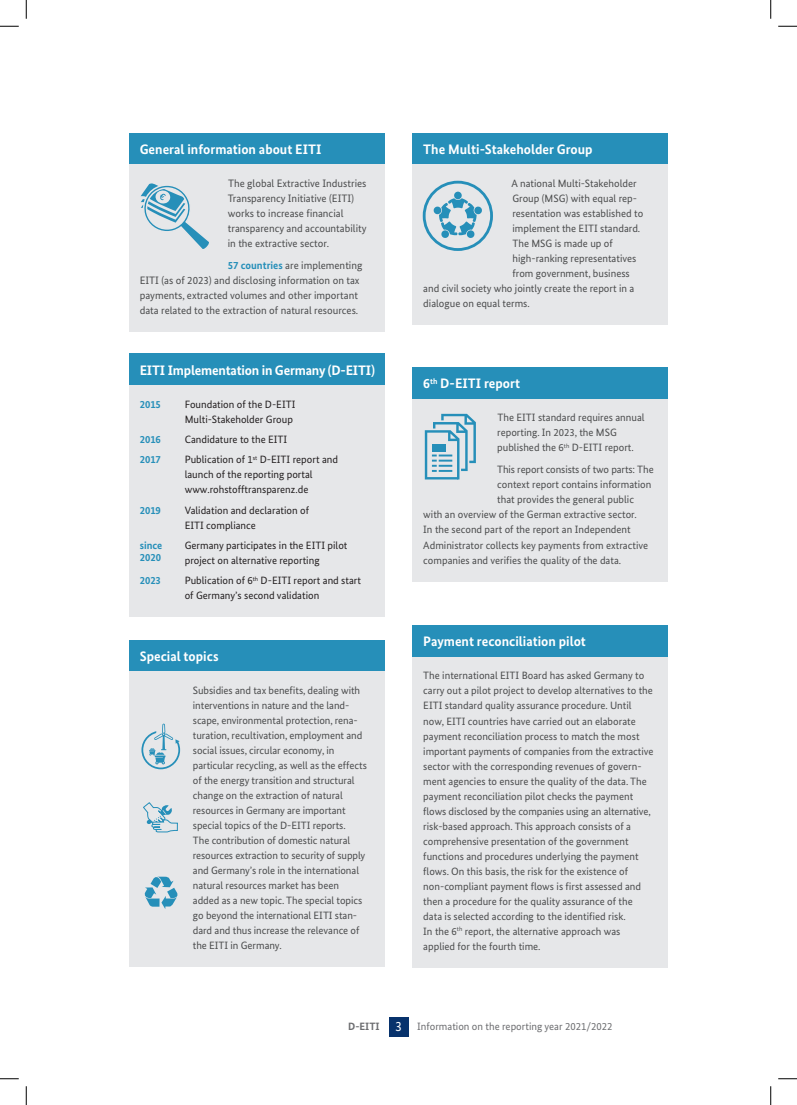
<style>
.page{position:relative;width:797px;height:1105px;background:#fff}
.page>*{position:absolute;margin:0;border:0;box-sizing:border-box;transform-origin:0 0}
.t1{font:700 13.75px "Bundes Sans";color:#fff}
.t2{font:10.75px/15px "Bundes Sans";color:#4b4c4d}
.t3{font:10.62px/15px "Bundes Sans";color:#4b4c4d}
.t4{font:10.62px/15px "Bundes Sans";color:#231f20}
.t5{font:10.62px "Bundes Sans";color:#6c6d70}
.t6{font:700 10.62px/12.5px "Bundes Sans";color:#268fb9}
.s1{font-weight:700;color:#268fb9}
.s2{font-weight:700}
.s3{font-size:13.75px;color:#fff}
</style>
<div class="page">
<div style="left:389px;top:1017px;width:19px;height:20px;background:#07326c"></div>
<div style="left:129px;top:133px;width:255px;height:31px;background:#268fb9"></div>
<div style="left:129px;top:164px;width:255px;height:168px;background:#e6e7e9"></div>
<svg style="left:141px;top:183px;width:68px;height:66px"></svg>
<div style="left:412px;top:367px;width:256px;height:32px;background:#268fb9"></div>
<div style="left:412px;top:399px;width:256px;height:182px;background:#e6e7e9"></div>
<svg style="left:425px;top:414px;width:51px;height:65px"></svg>
<div style="left:432px;top:445px;width:13px;height:7px;background:#268fb9"></div>
<div style="left:412px;top:133px;width:256px;height:31px;background:#268fb9"></div>
<div style="left:412px;top:164px;width:256px;height:161px;background:#e6e7e9"></div>
<svg style="left:423px;top:181px;width:70px;height:70px"></svg>
<div style="left:129px;top:353px;width:255px;height:32px;background:#268fb9"></div>
<div style="left:129px;top:385px;width:255px;height:232px;background:#e6e7e9"></div>
<div style="left:412px;top:625px;width:256px;height:32px;background:#268fb9"></div>
<div style="left:412px;top:657px;width:256px;height:310px;background:#e6e7e9"></div>
<div style="left:129px;top:640px;width:255px;height:32px;background:#268fb9"></div>
<div style="left:129px;top:672px;width:255px;height:295px;background:#e6e7e9"></div>
<svg style="left:143px;top:802px;width:35px;height:31px"></svg>
<svg style="left:144px;top:876px;width:34px;height:33px"></svg>
<div style="left:141px;top:731px;width:39px;height:38px;border:2px solid #268fb9;border-radius:50%"></div>
<svg style="left:149px;top:724px;width:31px;height:41px"></svg>
<svg style="left:0;top:25px;width:19px;height:2px"></svg>
<svg style="left:778px;top:25px;width:19px;height:2px"></svg>
<svg style="left:0;top:1078px;width:19px;height:1px"></svg>
<svg style="left:778px;top:1078px;width:19px;height:1px"></svg>
<svg style="left:25px;top:0;width:2px;height:19px"></svg>
<svg style="left:25px;top:1086px;width:2px;height:19px"></svg>
<svg style="left:770px;top:0;width:1px;height:19px"></svg>
<svg style="left:770px;top:1086px;width:1px;height:19px"></svg>
<p class="t1" style="left:140px;top:141px;width:183px">General information about EITI</p>
<p class="t2" style="left:228px;top:176px;width:140px">The global Extractive Industries<br>Transparency Initiative (EITI) works to increase financial transparency and accountability in the extractive sector.</p>
<p class="t2" style="left:140px;top:258px;width:224px;text-indent:88px"><span class="s1">57 countries</span> are implementing EITI (as of 2023) and disclosing information on tax payments, extracted volumes and other important data related to the extraction of natural resources.</p>
<p class="t1" style="left:140px;top:362px;width:237px">EITI Implementation in Germany (D-EITI)</p>
<p class="t6" style="left:140px;top:398px;width:23px">2015</p>
<p class="t4" style="left:185px;top:396px;width:112px">Foundation of the D-EITI<br>Multi-Stakeholder Group</p>
<p class="t6" style="left:140px;top:433px;width:23px">2016</p>
<p class="t4" style="left:185px;top:432px;width:104px">Candidature to the EITI</p>
<p class="t6" style="left:140px;top:453px;width:23px">2017</p>
<p class="t4" style="left:185px;top:452px;width:155px">Publication of 1<sup>st</sup> D-EITI report and launch of the reporting portal www.rohstofftransparenz.de</p>
<p class="t6" style="left:140px;top:504px;width:23px">2019</p>
<p class="t4" style="left:185px;top:502px;width:126px">Validation and declaration of<br>EITI compliance</p>
<p class="t4" style="left:185px;top:538px;width:164px">Germany participates in the EITI pilot project on alternative reporting</p>
<p class="t6" style="left:140px;top:574px;width:23px">2023</p>
<p class="t4" style="left:185px;top:573px;width:178px">Publication of 6<sup>th</sup> D-EITI report and start of Germany’s second validation</p>
<p class="t6" style="left:140px;top:539px;width:24px">since<br>2020</p>
<p class="t1" style="left:140px;top:648px;width:80px">Special topics</p>
<p class="t3" style="left:193px;top:683px;width:175px">Subsidies and tax benefits, dealing with interventions in nature and the land&shy;scape, environmental protection, rena&shy;turation, recultivation, employment and social issues, circular economy, in particular recycling, as well as the effects of the energy transition and structural change on the extraction of natural resources in Germany are important special topics of the D-EITI reports.<br>The contribution of domestic natural resources extraction to security of supply and Germany’s role in the international natural resources market has been added as a new topic. The special topics go beyond the international EITI stan&shy;dard and thus increase the relevance of the EITI in Germany.</p>
<p class="t1" style="left:423px;top:141px;width:171px">The Multi-Stakeholder Group</p>
<p class="t3" style="left:511px;top:176px;width:126px">A national Multi-Stakeholder</p>
<p class="t3" style="left:512px;top:191px;width:126px">Group (MSG) with equal rep-</p>
<p class="t3" style="left:512px;top:206px;width:132px">resentation was established to</p>
<p class="t3" style="left:512px;top:221px;width:129px">implement the EITI standard.</p>
<p class="t3" style="left:512px;top:236px;width:102px">The MSG is made up of</p>
<p class="t3" style="left:512px;top:251px;width:125px">high-ranking representatives</p>
<p class="t3" style="left:512px;top:266px;width:119px">from government, business</p>
<p class="t3" style="left:423px;top:281px;width:212px">and civil society who jointly create the report in a</p>
<p class="t3" style="left:423px;top:296px;width:108px">dialogue on equal terms.</p>
<p class="t1" style="left:423px;top:376px;width:98px">6<sup>th</sup> D-EITI report</p>
<p class="t3" style="left:497px;top:410px;width:149px">The EITI standard requires annual reporting. In 2023, the MSG published the 6<sup>th</sup> D-EITI report.</p>
<p class="t3" style="left:497px;top:462px;width:158px">This report consists of two parts: The</p>
<p class="t3" style="left:497px;top:477px;width:156px">context report contains information</p>
<p class="t3" style="left:497px;top:492px;width:138px">that provides the general public</p>
<p class="t3" style="left:423px;top:507px;width:215px">with an overview of the German extractive sector.</p>
<p class="t3" style="left:423px;top:522px;width:209px">In the second part of the report an Independent</p>
<p class="t3" style="left:423px;top:537px;width:226px">Administrator collects key payments from extractive</p>
<p class="t3" style="left:423px;top:552px;width:199px">companies and verifies the quality of the data.</p>
<p class="t1" style="left:423px;top:634px;width:164px">Payment reconciliation pilot</p>
<p class="t3" style="left:423px;top:668px;width:231px">The international EITI Board has asked Germany to carry out a pilot project to develop alternatives to the EITI standard quality assurance procedure. Until now, EITI countries have carried out an elaborate payment reconciliation process to match the most important payments of companies from the extractive sector with the corresponding revenues of govern&shy;ment agencies to ensure the quality of the data. The payment reconciliation pilot checks the payment flows disclosed by the companies using an alternative, risk-based approach. This approach consists of a comprehensive presentation of the government functions and procedures underlying the payment flows. On this basis, the risk for the existence of non-compliant payment flows is first assessed and then a procedure for the quality assurance of the data is selected according to the identified risk.<br>In the 6<sup>th</sup> report, the alternative approach was applied for the fourth time.</p>
<p class="t5" style="left:348px;top:1019px;width:266px"><span class="s2">D-EITI</span> <span class="s3">3</span> Information on the reporting year 2021/2022</p>
</div>
